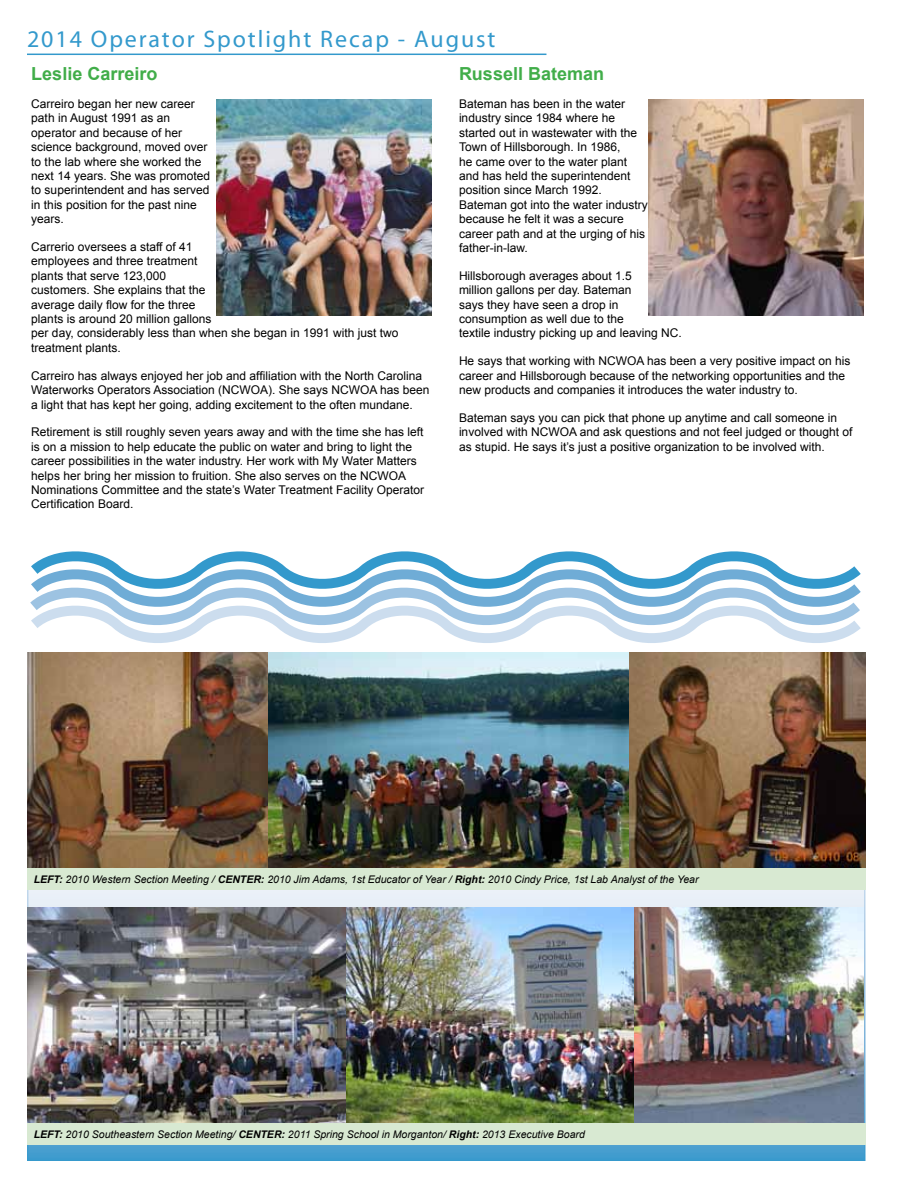
<style>
.page{position:relative;width:918px;height:1188px;background:#fff}
.page>*{position:absolute;margin:0;border:0;box-sizing:border-box;transform-origin:0 0}
.t1{font:24px "Myriad Pro";letter-spacing:.08em;color:#39c}
.t2{font:700 18px "Arial";color:#41ad49}
.t3{font:12px/14.4px "Arial";color:#000}
.t4{font:italic 10.5px "Arial";color:#000}
.s1{font-weight:700}
</style>
<div class="page">
<hr style="left:27px;top:54px;width:519px;height:1px;background:#39c">
<img style="left:216px;top:100px;width:216px;height:216px">
<img style="left:648px;top:100px;width:216px;height:216px">
<svg style="left:49px;top:551px;width:712px;height:5px"></svg>
<svg style="left:31px;top:556px;width:830px;height:36px"></svg>
<svg style="left:30px;top:592px;width:836px;height:65px"></svg>
<svg style="left:30px;top:889px;width:833px;height:269px;background:#a3cae1"></svg>
<img style="left:27px;top:652px;width:838px;height:216px">
<div style="left:27px;top:868px;width:839px;height:21px;background:#d8e9d2"></div>
<img style="left:27px;top:908px;width:320px;height:214px">
<img style="left:347px;top:908px;width:517px;height:216px">
<div style="left:27px;top:1124px;width:839px;height:21px;background:#d8e9d2"></div>
<h1 class="t1" style="left:27px;top:24px;width:470px">2014 Operator Spotlight Recap - August</h1>
<h2 class="t2" style="left:31px;top:62px;width:128px">Leslie Carreiro</h2>
<p class="t3" style="left:31px;top:97px;width:180px">Carreiro began her new career path in August 1991 as an operator and because of her science background, moved over to the lab where she worked the next 14 years. She was promoted to superintendent and has served in this position for the past nine years.</p>
<p class="t3" style="left:31px;top:240px;width:369px">Carrerio oversees a staff of 41<br>employees and three treatment<br>plants that serve 123,000<br>customers. She explains that the<br>average daily flow for the three<br>plants is around 20 million gallons<br>per day, considerably less than when she began in 1991 with just two treatment plants.</p>
<p class="t3" style="left:31px;top:368px;width:400px">Carreiro has always enjoyed her job and affiliation with the North Carolina<br>Waterworks Operators Association (NCWOA). She says NCWOA has been a light that has kept her going, adding excitement to the often mundane.</p>
<p class="t3" style="left:31px;top:425px;width:394px">Retirement is still roughly seven years away and with the time she has left is on a mission to help educate the public on water and bring to light the career possibilities in the water industry. Her work with My Water Matters helps her bring her mission to fruition. She also serves on the NCWOA Nominations Committee and the state’s Water Treatment Facility Operator Certification Board.</p>
<h2 class="t2" style="left:459px;top:62px;width:147px">Russell Bateman</h2>
<p class="t3" style="left:459px;top:97px;width:190px">Bateman has been in the water industry since 1984 where he started out in wastewater with the<br>Town of Hillsborough. In 1986,<br>he came over to the water plant and has held the superintendent position since March 1992.<br>Bateman got into the water industry because he felt it was a secure career path and at the urging of his father-in-law.</p>
<p class="t3" style="left:459px;top:269px;width:224px">Hillsborough averages about 1.5<br>million gallons per day. Bateman<br>says they have seen a drop in consumption as well due to the<br>textile industry picking up and leaving NC.</p>
<p class="t3" style="left:459px;top:354px;width:393px">He says that working with NCWOA has been a very positive impact on his career and Hillsborough because of the networking opportunities and the new products and companies it introduces the water industry to.</p>
<p class="t3" style="left:459px;top:411px;width:395px">Bateman says you can pick that phone up anytime and call someone in involved with NCWOA and ask questions and not feel judged or thought of as stupid. He says it’s just a positive organization to be involved with.</p>
<p class="t4" style="left:34px;top:872px;width:666px"><span class="s1">LEFT:</span> 2010 Western Section Meeting / <span class="s1">CENTER:</span> 2010 Jim Adams, 1st Educator of Year / <span class="s1">Right:</span> 2010 Cindy Price, 1st Lab Analyst of the Year</p>
<p class="t4" style="left:34px;top:1128px;width:553px"><span class="s1">LEFT:</span> 2010 Southeastern Section Meeting/ <span class="s1">CENTER:</span> 2011 Spring School in Morganton/ <span class="s1">Right:</span> 2013 Executive Board</p>
</div>
